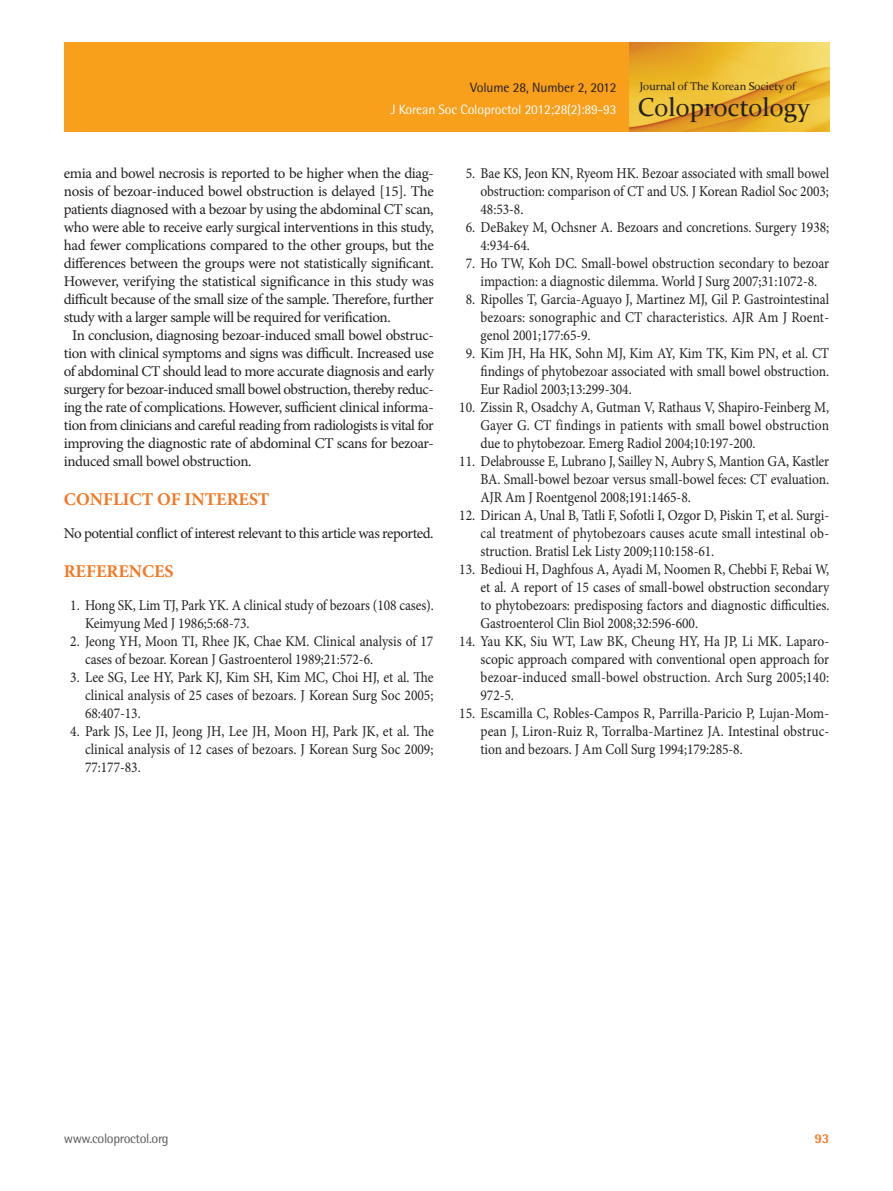
<style>
.page{position:relative;width:893px;height:1191px;background:#fff}
.page>*{position:absolute;margin:0;border:0;box-sizing:border-box;transform-origin:0 0}
.t1{font:25.95px "Constantia";color:#231f20}
.t2{font:700 18px "Minion Pro";color:#f47721}
.t3{font:15px/18px "Minion Pro";letter-spacing:-.015em;color:#231f20;text-align:justify;scale:.9 1}
.t4{font:15px "Minion Pro";letter-spacing:-.015em;color:#231f20}
.t5{font:15px "Minion Pro";letter-spacing:-.035em;color:#231f20}
.t6{font:13.5px "Rotis Semi Sans Std";letter-spacing:-.01em;color:#fff}
.t7{font:13.5px "Rotis Semi Sans Std";letter-spacing:-.01em;color:#231f20}
.t8{font:13.5px "Rotis Semi Sans Std";letter-spacing:-.025em;color:#57585a}
.t9{font:800 13.5px "Rotis Semi Sans Std";color:#f47721}
.t10{font:11.25px "Constantia";color:#231f20}
</style>
<div class="page">
<div style="left:64px;top:43px;width:565px;height:89px;background:#f89f1c"></div>
<img style="left:629px;top:43px;width:200px;height:89px">
<p class="t7" style="left:470px;top:80px;width:148px">Volume 28, Number 2, 2012</p>
<p class="t6" style="left:391px;top:102px;width:227px">J Korean Soc Coloproctol 2012;28(2):89-93</p>
<p class="t10" style="left:640px;top:79px;width:157px">Journal of The Korean Society of</p>
<h1 class="t1" style="left:638px;top:90px;width:174px">Coloproctology</h1>
<p class="t4" style="left:64px;top:163px;width:371px">emia and bowel necrosis is reported to be higher when the diag-</p>
<p class="t4" style="left:64px;top:181px;width:372px">nosis of bezoar-induced bowel obstruction is delayed [15]. The</p>
<p class="t4" style="left:64px;top:199px;width:371px">patients diagnosed with a bezoar by using the abdominal CT scan,</p>
<p class="t4" style="left:64px;top:217px;width:371px">who were able to receive early surgical interventions in this study,</p>
<p class="t4" style="left:64px;top:235px;width:372px">had fewer complications compared to the other groups, but the</p>
<p class="t4" style="left:64px;top:253px;width:372px">differences between the groups were not statistically significant.</p>
<p class="t4" style="left:64px;top:271px;width:372px">However, verifying the statistical significance in this study was</p>
<p class="t4" style="left:64px;top:289px;width:371px">difficult because of the small size of the sample. Therefore, further</p>
<p class="t4" style="left:64px;top:307px;width:328px">study with a larger sample will be required for verification.</p>
<p class="t4" style="left:72px;top:325px;width:363px">In conclusion, diagnosing bezoar-induced small bowel obstruc-</p>
<p class="t4" style="left:64px;top:343px;width:371px">tion with clinical symptoms and signs was difficult. Increased use</p>
<p class="t4" style="left:64px;top:361px;width:372px">of abdominal CT should lead to more accurate diagnosis and early</p>
<p class="t5" style="left:64px;top:379px;width:371px">surgery for bezoar-induced small bowel obstruction, thereby reduc-</p>
<p class="t4" style="left:64px;top:397px;width:371px">ing the rate of complications. However, sufficient clinical informa-</p>
<p class="t5" style="left:64px;top:415px;width:371px">tion from clinicians and careful reading from radiologists is vital for</p>
<p class="t4" style="left:64px;top:433px;width:371px">improving the diagnostic rate of abdominal CT scans for bezoar-</p>
<p class="t4" style="left:64px;top:451px;width:189px">induced small bowel obstruction.</p>
<p class="t2" style="left:64px;top:486px;width:207px">CONFLICT OF INTEREST</p>
<p class="t5" style="left:64px;top:523px;width:371px">No potential conflict of interest relevant to this article was reported.</p>
<p class="t2" style="left:64px;top:558px;width:111px">REFERENCES</p>
<p class="t3" style="left:85px;top:596px;width:389px;text-indent:-15px">1. Hong SK, Lim TJ, Park YK. A clinical study of bezoars (108 cases).<br>Keimyung Med J 1986;5:68-73.</p>
<p class="t3" style="left:85px;top:632px;width:388px;text-indent:-15px">2. Jeong YH, Moon TI, Rhee JK, Chae KM. Clinical analysis of 17 cases of bezoar. Korean J Gastroenterol 1989;21:572-6.</p>
<p class="t3" style="left:85px;top:668px;width:389px;text-indent:-15px">3. Lee SG, Lee HY, Park KJ, Kim SH, Kim MC, Choi HJ, et al. The clinical analysis of 25 cases of bezoars. J Korean Surg Soc 2005; 68:407-13.</p>
<p class="t3" style="left:85px;top:722px;width:389px;text-indent:-15px">4. Park JS, Lee JI, Jeong JH, Lee JH, Moon HJ, Park JK, et al. The clinical analysis of 12 cases of bezoars. J Korean Surg Soc 2009; 77:177-83.</p>
<p class="t3" style="left:480px;top:164px;width:389px;text-indent:-15px">5. Bae KS, Jeon KN, Ryeom HK. Bezoar associated with small bowel obstruction: comparison of CT and US. J Korean Radiol Soc 2003; 48:53-8.</p>
<p class="t3" style="left:480px;top:218px;width:389px;text-indent:-15px">6. DeBakey M, Ochsner A. Bezoars and concretions. Surgery 1938;<br>4:934-64.</p>
<p class="t3" style="left:466px;top:254px;width:405px;text-align:center">7. Ho TW, Koh DC. Small-bowel obstruction secondary to bezoar impaction: a diagnostic dilemma. World J Surg 2007;31:1072-8.</p>
<p class="t3" style="left:480px;top:290px;width:389px;text-indent:-15px">8. Ripolles T, Garcia-Aguayo J, Martinez MJ, Gil P. Gastrointestinal bezoars: sonographic and CT characteristics. AJR Am J Roent&shy;genol 2001;177:65-9.</p>
<p class="t3" style="left:480px;top:344px;width:389px;text-indent:-15px">9. Kim JH, Ha HK, Sohn MJ, Kim AY, Kim TK, Kim PN, et al. CT findings of phytobezoar associated with small bowel obstruction.<br>Eur Radiol 2003;13:299-304.</p>
<p class="t3" style="left:480px;top:398px;width:389px;text-indent:-21px">10. Zissin R, Osadchy A, Gutman V, Rathaus V, Shapiro-Feinberg M, Gayer G. CT findings in patients with small bowel obstruction due to phytobezoar. Emerg Radiol 2004;10:197-200.</p>
<p class="t3" style="left:480px;top:452px;width:389px;text-indent:-21px">11. Delabrousse E, Lubrano J, Sailley N, Aubry S, Mantion GA, Kastler BA. Small-bowel bezoar versus small-bowel feces: CT evaluation.<br>AJR Am J Roentgenol 2008;191:1465-8.</p>
<p class="t3" style="left:480px;top:506px;width:389px;text-indent:-21px">12. Dirican A, Unal B, Tatli F, Sofotli I, Ozgor D, Piskin T, et al. Surgi&shy;cal treatment of phytobezoars causes acute small intestinal ob&shy;struction. Bratisl Lek Listy 2009;110:158-61.</p>
<p class="t3" style="left:480px;top:560px;width:389px;text-indent:-21px">13. Bedioui H, Daghfous A, Ayadi M, Noomen R, Chebbi F, Rebai W, et al. A report of 15 cases of small-bowel obstruction secondary to phytobezoars: predisposing factors and diagnostic difficulties.<br>Gastroenterol Clin Biol 2008;32:596-600.</p>
<p class="t3" style="left:480px;top:632px;width:389px;text-indent:-21px">14. Yau KK, Siu WT, Law BK, Cheung HY, Ha JP, Li MK. Laparo&shy;scopic approach compared with conventional open approach for bezoar-induced small-bowel obstruction. Arch Surg 2005;140:<br>972-5.</p>
<p class="t3" style="left:480px;top:704px;width:389px;text-indent:-21px">15. Escamilla C, Robles-Campos R, Parrilla-Paricio P, Lujan-Mom&shy;pean J, Liron-Ruiz R, Torralba-Martinez JA. Intestinal obstruc&shy;tion and bezoars. J Am Coll Surg 1994;179:285-8.</p>
<p class="t8" style="left:64px;top:1130px;width:106px">www.coloproctol.org</p>
<p class="t9" style="left:814px;top:1129px;width:16px">93</p>
</div>
